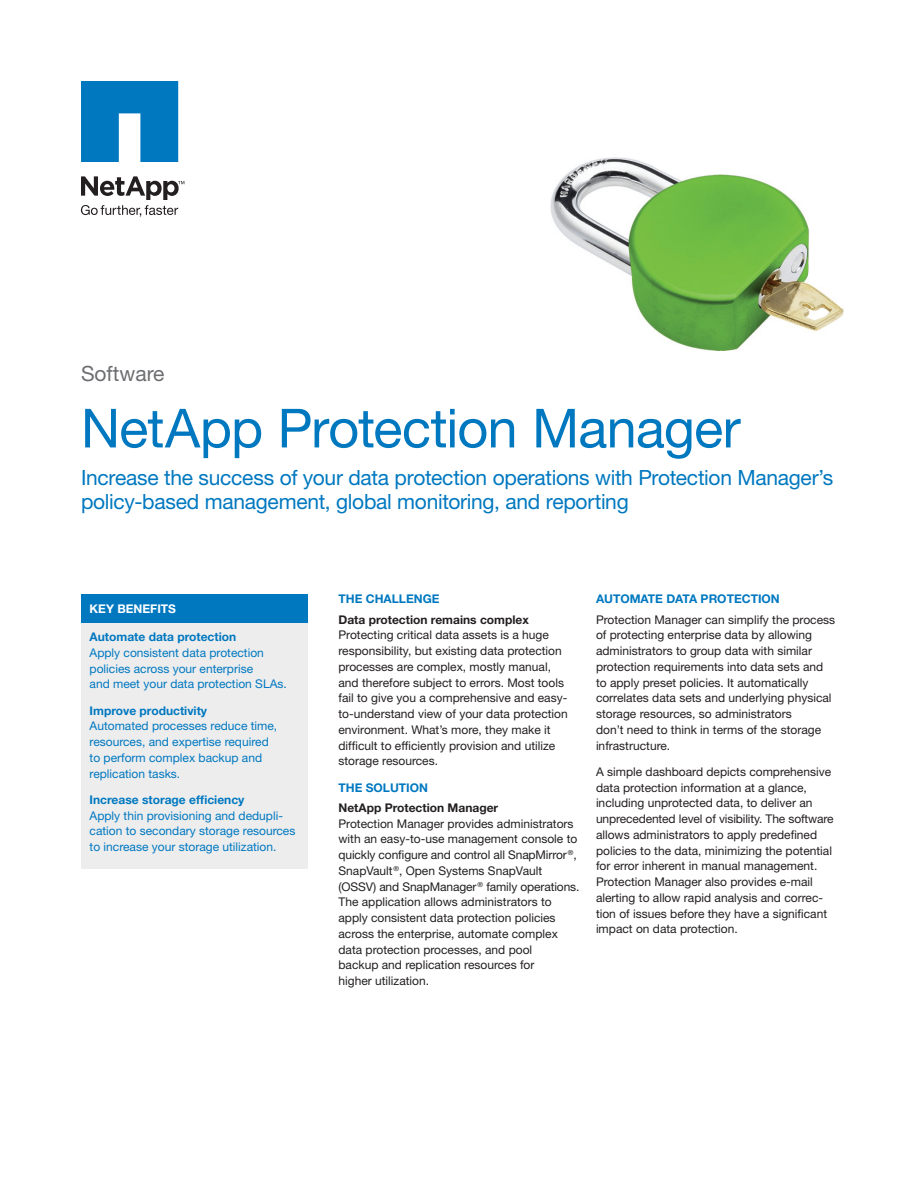
<style>
.page{position:relative;width:918px;height:1188px;background:#fff}
.page>*{position:absolute;margin:0;border:0;box-sizing:border-box;transform-origin:0 0}
._1_Cover_Title-36pt{font:54px "Helvetica Neue";letter-spacing:-.015em;color:#0078c0}
._1_Cover_Subtitle-14{font:21px/24px "Helvetica Neue";letter-spacing:-.015em;color:#0078c0}
._1_Identifier-14pt_D{font:21px "Helvetica Neue";color:#6d6e71}
._3_Body_Text-8pt{font:12px/15.8px "Helvetica Neue";color:#231f20}
._7_Highlight_Text-8p{font:12px/15.8px "Helvetica Neue";color:#0078c0}
._7_Highlight_Subhead{font:700 12px "Helvetica Neue";color:#0078c0}
._2_Body_Subhead_L2-8{font:700 12px "Helvetica Neue";color:#231f20}
._2_Body_Subhead_L1-8{font:700 12px "Helvetica Neue";color:#0078c0}
._7_Highlight_Title{font:700 12px "Helvetica Neue";color:#fff}
</style>
<div class="page">
<svg style="left:81px;top:81px;width:97px;height:81px;background:#228ac8"></svg>
<svg style="left:81px;top:176px;width:103px;height:41px"></svg>
<div style="left:81px;top:594px;width:226px;height:29px;background:#0078c0"></div>
<div style="left:81px;top:623px;width:226px;height:245px;background:#ededee"></div>
<img style="left:551px;top:158px;width:292px;height:192px">
<p class="_1_Identifier-14pt_D" style="left:81px;top:361px;width:85px">Software</p>
<p class="_1_Cover_Title-36pt" style="left:81px;top:396px;width:661px">NetApp Protection Manager</p>
<p class="_1_Cover_Subtitle-14" style="left:81px;top:465px;width:754px">Increase the success of your data protection operations with Protection Manager’s policy-based management, global monitoring, and reporting</p>
<p class="_7_Highlight_Title" style="left:90px;top:602px;width:88px">KEY BENEFITS</p>
<p class="_7_Highlight_Subhead" style="left:90px;top:629px;width:148px">Automate data protection</p>
<p class="_7_Highlight_Text-8p" style="left:90px;top:644px;width:199px">Apply consistent data protection policies across your enterprise<br>and meet your data protection SLAs.</p>
<p class="_7_Highlight_Subhead" style="left:90px;top:703px;width:119px">Improve productivity</p>
<p class="_7_Highlight_Text-8p" style="left:90px;top:718px;width:189px">Automated processes reduce time, resources, and expertise required to perform complex backup and replication tasks.</p>
<p class="_7_Highlight_Subhead" style="left:90px;top:792px;width:156px">Increase storage efficiency</p>
<p class="_7_Highlight_Text-8p" style="left:90px;top:807px;width:207px">Apply thin provisioning and dedupli&shy;cation to secondary storage resources to increase your storage utilization.</p>
<p class="_2_Body_Subhead_L1-8" style="left:339px;top:592px;width:103px">THE CHALLENGE</p>
<p class="_2_Body_Subhead_L2-8" style="left:339px;top:612px;width:192px">Data protection remains complex</p>
<p class="_3_Body_Text-8pt" style="left:339px;top:627px;width:231px">Protecting critical data assets is a huge responsibility, but existing data protection processes are complex, mostly manual, and therefore subject to errors. Most tools fail to give you a comprehensive and easy&shy;to-understand view of your data protection environment. What’s more, they make it difficult to efficiently provision and utilize storage resources.</p>
<p class="_2_Body_Subhead_L1-8" style="left:339px;top:780px;width:91px">THE SOLUTION</p>
<p class="_2_Body_Subhead_L2-8" style="left:339px;top:800px;width:161px">NetApp Protection Manager</p>
<p class="_3_Body_Text-8pt" style="left:339px;top:815px;width:242px">Protection Manager provides administrators with an easy-to-use management console to quickly configure and control all SnapMirror <sup>®</sup>, SnapVault<sup>®</sup>, Open Systems SnapVault (OSSV) and SnapManager <sup>®</sup> family operations.<br>The application allows administrators to apply consistent data protection policies across the enterprise, automate complex data protection processes, and pool<br>backup and replication resources for<br>higher utilization.</p>
<p class="_2_Body_Subhead_L1-8" style="left:596px;top:592px;width:185px">AUTOMATE DATA PROTECTION</p>
<p class="_3_Body_Text-8pt" style="left:596px;top:611px;width:241px">Protection Manager can simplify the process of protecting enterprise data by allowing administrators to group data with similar protection requirements into data sets and to apply preset policies. It automatically correlates data sets and underlying physical storage resources, so administrators<br>don’t need to think in terms of the storage infrastructure.</p>
<p class="_3_Body_Text-8pt" style="left:596px;top:764px;width:239px">A simple dashboard depicts comprehensive data protection information at a glance, including unprotected data, to deliver an unprecedented level of visibility. The software allows administrators to apply predefined policies to the data, minimizing the potential for error inherent in manual management.<br>Protection Manager also provides e-mail alerting to allow rapid analysis and correc&shy;tion of issues before they have a significant impact on data protection.</p>
</div>
